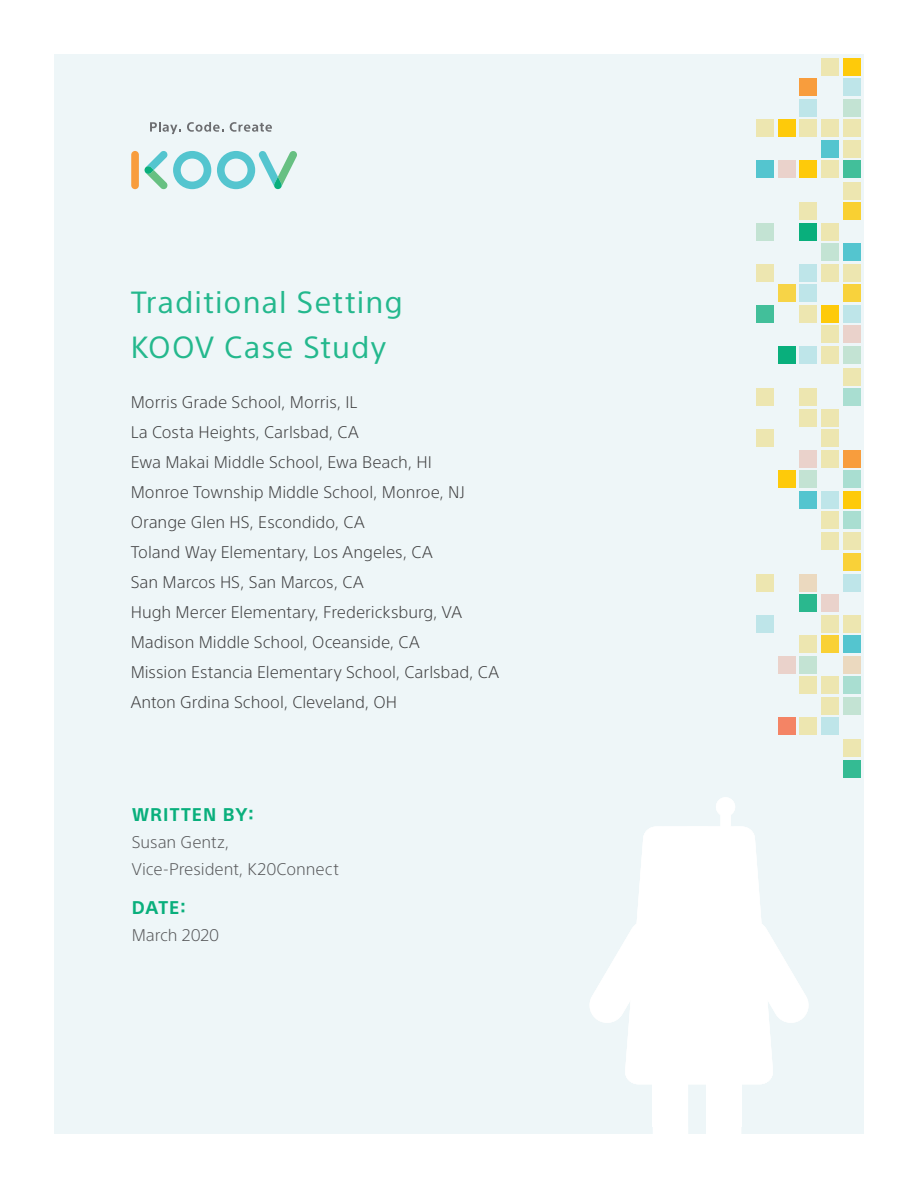
<style>
.page{position:relative;width:918px;height:1188px;background:#fff}
.page>*{position:absolute;margin:0;border:0;box-sizing:border-box;transform-origin:0 0}
.t1{font:30px/45px "SST Pro";letter-spacing:.035em;color:#24b88d}
.t2{font:700 18px "SST Pro";letter-spacing:.06em;color:#09af7c}
.t3{font:300 16.5px/30px "SST Pro";color:#3e3e3f}
.t4{font:300 16.5px/27px "SST Pro";letter-spacing:-.005em;color:#57585a}
</style>
<div class="page">
<div style="left:54px;top:54px;width:810px;height:1080px;background:#eef6f8"></div>
<div style="left:706px;top:1084px;width:35px;height:42px;background:#fff"></div>
<svg style="left:706px;top:1126px;width:35px;height:8px"></svg>
<div style="left:653px;top:1084px;width:35px;height:42px;background:#fff"></div>
<svg style="left:653px;top:1126px;width:35px;height:8px"></svg>
<svg style="left:590px;top:797px;width:219px;height:287px"></svg>
<div style="left:843px;top:697px;width:17px;height:18px;background:#c3e3d3"></div>
<div style="left:843px;top:615px;width:17px;height:18px;background:#ede6b0"></div>
<div style="left:756px;top:615px;width:18px;height:18px;background:#bee5e9"></div>
<div style="left:843px;top:656px;width:17px;height:18px;background:#ebd9bf"></div>
<div style="left:843px;top:574px;width:17px;height:18px;background:#bee5e9"></div>
<div style="left:756px;top:574px;width:18px;height:18px;background:#ede6b0"></div>
<div style="left:800px;top:656px;width:17px;height:18px;background:#c3e3d3"></div>
<div style="left:800px;top:574px;width:17px;height:18px;background:#ebd9bf"></div>
<div style="left:778px;top:656px;width:18px;height:18px;background:#ead2cb"></div>
<div style="left:821px;top:697px;width:18px;height:18px;background:#ede6b0"></div>
<div style="left:821px;top:615px;width:18px;height:18px;background:#ede6b0"></div>
<div style="left:843px;top:677px;width:17px;height:17px;background:#a9ded1"></div>
<div style="left:800px;top:718px;width:17px;height:17px;background:#ede6b0"></div>
<div style="left:800px;top:636px;width:17px;height:17px;background:#ede6b0"></div>
<div style="left:800px;top:677px;width:17px;height:17px;background:#ede6b0"></div>
<div style="left:821px;top:718px;width:18px;height:17px;background:#bee5e9"></div>
<div style="left:821px;top:677px;width:18px;height:17px;background:#ede6b0"></div>
<div style="left:821px;top:595px;width:18px;height:17px;background:#ead2cb"></div>
<div style="left:843px;top:739px;width:18px;height:18px;background:#ede6b0"></div>
<div style="left:843px;top:511px;width:17px;height:18px;background:#a9ded1"></div>
<div style="left:756px;top:429px;width:18px;height:18px;background:#ede6b0"></div>
<div style="left:843px;top:470px;width:17px;height:18px;background:#a9ded1"></div>
<div style="left:843px;top:388px;width:17px;height:18px;background:#a9ded1"></div>
<div style="left:843px;top:368px;width:17px;height:17px;background:#ede6b0"></div>
<div style="left:756px;top:388px;width:18px;height:18px;background:#ede6b0"></div>
<div style="left:800px;top:470px;width:17px;height:18px;background:#c3e3d3"></div>
<div style="left:800px;top:388px;width:17px;height:18px;background:#ede6b0"></div>
<div style="left:821px;top:511px;width:18px;height:18px;background:#ede6b0"></div>
<div style="left:821px;top:429px;width:18px;height:18px;background:#ede6b0"></div>
<div style="left:843px;top:532px;width:17px;height:18px;background:#ede6b0"></div>
<div style="left:800px;top:450px;width:17px;height:17px;background:#ead2cb"></div>
<div style="left:800px;top:409px;width:17px;height:17px;background:#ede6b0"></div>
<div style="left:821px;top:532px;width:18px;height:18px;background:#ede6b0"></div>
<div style="left:821px;top:450px;width:18px;height:17px;background:#ede6b0"></div>
<div style="left:821px;top:491px;width:18px;height:17px;background:#bee5e9"></div>
<div style="left:821px;top:409px;width:18px;height:17px;background:#ede6b0"></div>
<div style="left:843px;top:326px;width:17px;height:17px;background:#ead2cb"></div>
<div style="left:843px;top:182px;width:17px;height:18px;background:#ede6b0"></div>
<div style="left:800px;top:285px;width:17px;height:17px;background:#bee5e9"></div>
<div style="left:800px;top:202px;width:17px;height:18px;background:#ede6b0"></div>
<div style="left:821px;top:326px;width:18px;height:17px;background:#ede6b0"></div>
<div style="left:821px;top:244px;width:18px;height:17px;background:#c3e3d3"></div>
<div style="left:843px;top:346px;width:17px;height:18px;background:#c3e3d3"></div>
<div style="left:843px;top:264px;width:17px;height:18px;background:#ede6b0"></div>
<div style="left:756px;top:264px;width:18px;height:18px;background:#ede6b0"></div>
<div style="left:843px;top:305px;width:17px;height:18px;background:#bee5e9"></div>
<div style="left:756px;top:223px;width:18px;height:18px;background:#c3e3d3"></div>
<div style="left:800px;top:346px;width:17px;height:18px;background:#bee5e9"></div>
<div style="left:800px;top:264px;width:17px;height:18px;background:#bee5e9"></div>
<div style="left:800px;top:305px;width:17px;height:18px;background:#ede6b0"></div>
<div style="left:821px;top:346px;width:18px;height:18px;background:#ede6b0"></div>
<div style="left:821px;top:264px;width:18px;height:18px;background:#ede6b0"></div>
<div style="left:821px;top:223px;width:18px;height:18px;background:#ede6b0"></div>
<div style="left:843px;top:140px;width:17px;height:18px;background:#ede6b0"></div>
<div style="left:843px;top:99px;width:17px;height:17px;background:#c3e3d3"></div>
<div style="left:800px;top:99px;width:17px;height:17px;background:#bee5e9"></div>
<div style="left:821px;top:58px;width:18px;height:17px;background:#ede6b0"></div>
<div style="left:843px;top:78px;width:17px;height:18px;background:#bee5e9"></div>
<div style="left:843px;top:119px;width:17px;height:18px;background:#ede6b0"></div>
<div style="left:756px;top:119px;width:18px;height:18px;background:#ede6b0"></div>
<div style="left:800px;top:119px;width:17px;height:18px;background:#ede6b0"></div>
<div style="left:778px;top:160px;width:18px;height:18px;background:#ead2cb"></div>
<div style="left:821px;top:160px;width:18px;height:18px;background:#ede6b0"></div>
<div style="left:821px;top:119px;width:18px;height:18px;background:#ede6b0"></div>
<div style="left:800px;top:160px;width:17px;height:18px;background:#feca0a"></div>
<div style="left:843px;top:491px;width:17px;height:17px;background:#feca0a"></div>
<div style="left:800px;top:491px;width:17px;height:17px;background:#54c5cf"></div>
<div style="left:778px;top:718px;width:18px;height:17px;background:#f48465"></div>
<div style="left:843px;top:58px;width:17px;height:17px;background:#feca0a"></div>
<div style="left:778px;top:346px;width:18px;height:18px;background:#09af7c"></div>
<div style="left:821px;top:140px;width:18px;height:18px;background:#54c5cf"></div>
<div style="left:843px;top:553px;width:17px;height:18px;background:#f9d138"></div>
<div style="left:778px;top:285px;width:18px;height:17px;background:#f7d447"></div>
<div style="left:800px;top:595px;width:17px;height:17px;background:#2ab88e"></div>
<div style="left:843px;top:160px;width:17px;height:18px;background:#42bf9a"></div>
<div style="left:778px;top:119px;width:18px;height:18px;background:#feca0a"></div>
<div style="left:843px;top:285px;width:17px;height:17px;background:#f8d23c"></div>
<div style="left:843px;top:202px;width:17px;height:18px;background:#f9d032"></div>
<div style="left:821px;top:636px;width:18px;height:17px;background:#f9d135"></div>
<div style="left:843px;top:760px;width:18px;height:17px;background:#34bb93"></div>
<div style="left:800px;top:78px;width:17px;height:18px;background:#f89d3d"></div>
<div style="left:843px;top:450px;width:17px;height:17px;background:#f89d3d"></div>
<div style="left:778px;top:470px;width:18px;height:18px;background:#feca0a"></div>
<div style="left:821px;top:305px;width:18px;height:18px;background:#feca0a"></div>
<div style="left:756px;top:305px;width:18px;height:18px;background:#42bf9a"></div>
<div style="left:800px;top:223px;width:17px;height:18px;background:#09af7c"></div>
<div style="left:756px;top:160px;width:18px;height:18px;background:#54c5cf"></div>
<div style="left:843px;top:636px;width:17px;height:17px;background:#54c5cf"></div>
<div style="left:843px;top:244px;width:17px;height:17px;background:#54c5cf"></div>
<svg style="left:150px;top:122px;width:31px;height:12px"></svg>
<svg style="left:187px;top:122px;width:37px;height:10px"></svg>
<svg style="left:230px;top:122px;width:42px;height:10px"></svg>
<div style="left:131px;top:151px;width:8px;height:38px;background:#f89d3d;border-radius:4px"></div>
<svg style="left:144px;top:151px;width:67px;height:39px"></svg>
<svg style="left:217px;top:151px;width:80px;height:39px"></svg>
<h1 class="t1" style="left:131px;top:279px;width:274px">Traditional Setting<br>KOOV Case Study</h1>
<p class="t3" style="left:131px;top:387px;width:370px">Morris Grade School, Morris, IL<br>La Costa Heights, Carlsbad, CA<br>Ewa Makai Middle School, Ewa Beach, HI<br>Monroe Township Middle School, Monroe, NJ Orange Glen HS, Escondido, CA<br>Toland Way Elementary, Los Angeles, CA<br>San Marcos HS, San Marcos, CA<br>Hugh Mercer Elementary, Fredericksburg, VA Madison Middle School, Oceanside, CA<br>Mission Estancia Elementary School, Carlsbad, CA Anton Grdina School, Cleveland, OH</p>
<p class="t2" style="left:132px;top:804px;width:124px">WRITTEN BY:</p>
<p class="t4" style="left:132px;top:828px;width:209px">Susan Gentz,<br>Vice-President, K20Connect</p>
<p class="t2" style="left:132px;top:897px;width:56px">DATE:</p>
<p class="t4" style="left:132px;top:922px;width:89px">March 2020</p>
</div>
